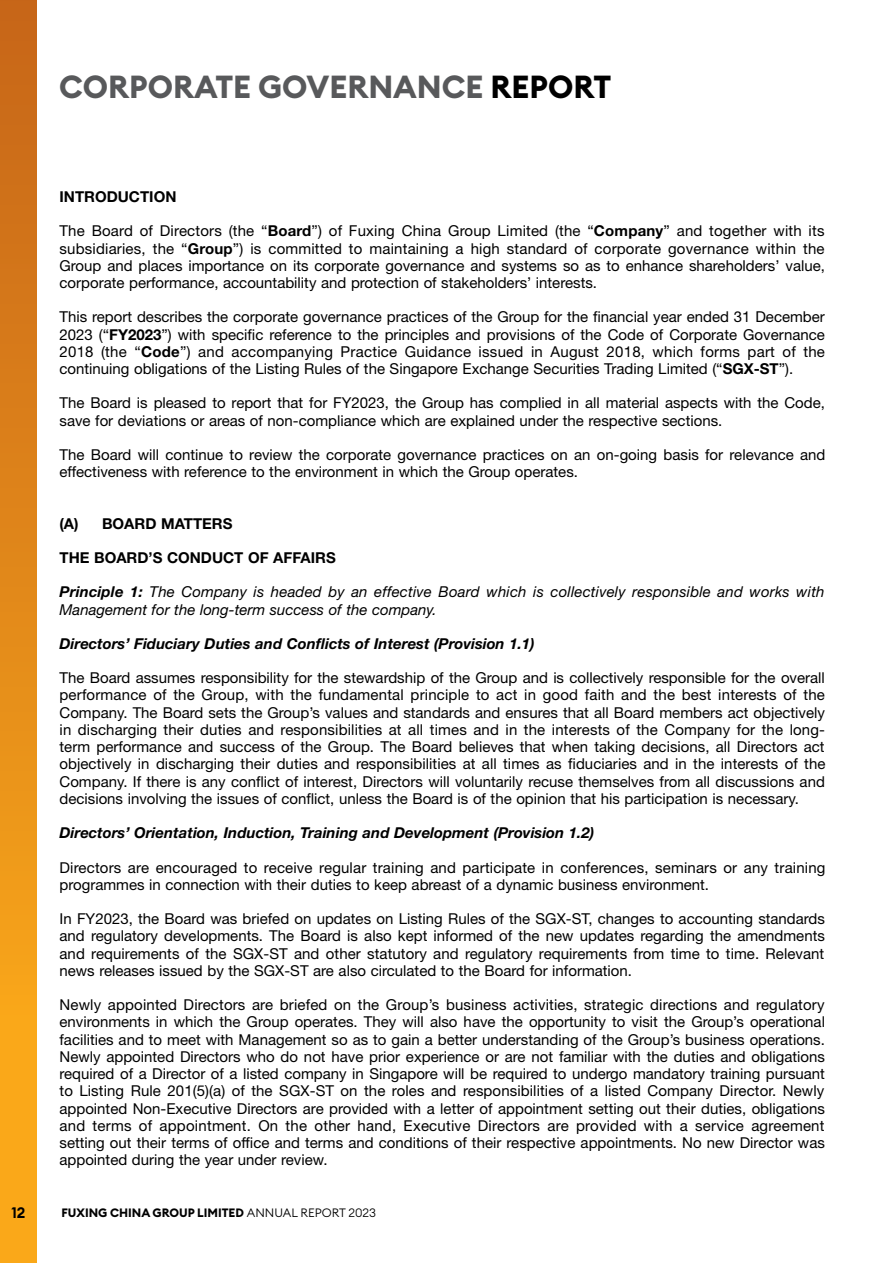
<style>
.page{position:relative;width:893px;height:1263px;background:#fff}
.page>*{position:absolute;margin:0;border:0;box-sizing:border-box;transform-origin:0 0}
.t1{font:700 31.5px "Euclid Circular B";color:#58595b}
.t2{font:15px/17.2px "Helvetica Neue LT Std";color:#000;text-align:justify}
.t3{font:italic 15px/17.2px "Helvetica Neue LT Std";letter-spacing:.01em;color:#000}
.t4{font:italic 700 15px "Helvetica Neue LT Std";color:#000}
.t5{font:700 15px "Helvetica Neue LT Std";color:#000}
.t6{font:600 15px "Euclid Circular B";color:#000}
.t7{font:700 12px "Euclid Circular B";color:#000}
.s1{color:#000}
.s2{font-weight:700}
.s3{font-weight:300}
</style>
<div class="page">
<div style="left:0;top:0;width:36px;height:1263px;background:linear-gradient(to bottom,#c76619,#ffb11a)"></div>
<h1 class="t1" style="left:59px;top:66px;width:554px">CORPORATE GOVERNANCE <span class="s1">REPORT</span></h1>
<p class="t5" style="left:60px;top:187px;width:118px">INTRODUCTION</p>
<p class="t2" style="left:60px;top:222px;width:767px">The Board of Directors (the “<span class="s2">Board</span>”) of Fuxing China Group Limited (the “<span class="s2">Company</span>” and together with its subsidiaries, the “<span class="s2">Group</span>”) is committed to maintaining a high standard of corporate governance within the Group and places importance on its corporate governance and systems so as to enhance shareholders’ value, corporate performance, accountability and protection of stakeholders’ interests.</p>
<p class="t2" style="left:60px;top:308px;width:767px">This report describes the corporate governance practices of the Group for the financial year ended 31 December 2023 (“<span class="s2">FY2023</span>”) with specific reference to the principles and provisions of the Code of Corporate Governance 2018 (the “<span class="s2">Code</span>”) and accompanying Practice Guidance issued in August 2018, which forms part of the continuing obligations of the Listing Rules of the Singapore Exchange Securities Trading Limited (“<span class="s2">SGX-ST</span>”).</p>
<p class="t2" style="left:60px;top:394px;width:767px">The Board is pleased to report that for FY2023, the Group has complied in all material aspects with the Code, save for deviations or areas of non-compliance which are explained under the respective sections.</p>
<p class="t2" style="left:60px;top:446px;width:767px">The Board will continue to review the corporate governance practices on an on-going basis for relevance and effectiveness with reference to the environment in which the Group operates.</p>
<p class="t5" style="left:60px;top:514px;width:174px">(A) BOARD MATTERS</p>
<p class="t5" style="left:60px;top:548px;width:278px">THE BOARD’S CONDUCT OF AFFAIRS</p>
<p class="t3" style="left:60px;top:583px;width:766px"><span class="s2">Principle 1:</span> The Company is headed by an effective Board which is collectively responsible and works with<br>Management for the long-term success of the company.</p>
<p class="t4" style="left:60px;top:634px;width:477px">Directors’ Fiduciary Duties and Conflicts of Interest (Provision 1.1)</p>
<p class="t2" style="left:60px;top:669px;width:767px">The Board assumes responsibility for the stewardship of the Group and is collectively responsible for the overall performance of the Group, with the fundamental principle to act in good faith and the best interests of the Company. The Board sets the Group’s values and standards and ensures that all Board members act objectively in discharging their duties and responsibilities at all times and in the interests of the Company for the long&shy;term performance and success of the Group. The Board believes that when taking decisions, all Directors act objectively in discharging their duties and responsibilities at all times as fiduciaries and in the interests of the Company. If there is any conflict of interest, Directors will voluntarily recuse themselves from all discussions and decisions involving the issues of conflict, unless the Board is of the opinion that his participation is necessary.</p>
<p class="t4" style="left:60px;top:824px;width:536px">Directors’ Orientation, Induction, Training and Development (Provision 1.2)</p>
<p class="t2" style="left:60px;top:858px;width:767px">Directors are encouraged to receive regular training and participate in conferences, seminars or any training programmes in connection with their duties to keep abreast of a dynamic business environment.</p>
<p class="t2" style="left:60px;top:910px;width:767px">In FY2023, the Board was briefed on updates on Listing Rules of the SGX-ST, changes to accounting standards and regulatory developments. The Board is also kept informed of the new updates regarding the amendments and requirements of the SGX-ST and other statutory and regulatory requirements from time to time. Relevant news releases issued by the SGX-ST are also circulated to the Board for information.</p>
<p class="t2" style="left:60px;top:996px;width:767px">Newly appointed Directors are briefed on the Group’s business activities, strategic directions and regulatory environments in which the Group operates. They will also have the opportunity to visit the Group’s operational facilities and to meet with Management so as to gain a better understanding of the Group’s business operations.<br>Newly appointed Directors who do not have prior experience or are not familiar with the duties and obligations required of a Director of a listed company in Singapore will be required to undergo mandatory training pursuant to Listing Rule 201(5)(a) of the SGX-ST on the roles and responsibilities of a listed Company Director. Newly appointed Non-Executive Directors are provided with a letter of appointment setting out their duties, obligations and terms of appointment. On the other hand, Executive Directors are provided with a service agreement setting out their terms of office and terms and conditions of their respective appointments. No new Director was appointed during the year under review.</p>
<p class="t6" style="left:11px;top:1203px;width:16px">12</p>
<p class="t7" style="left:61px;top:1205px;width:316px">FUXING CHINA GROUP LIMITED <span class="s3">ANNUAL REPORT 2023</span></p>
</div>
